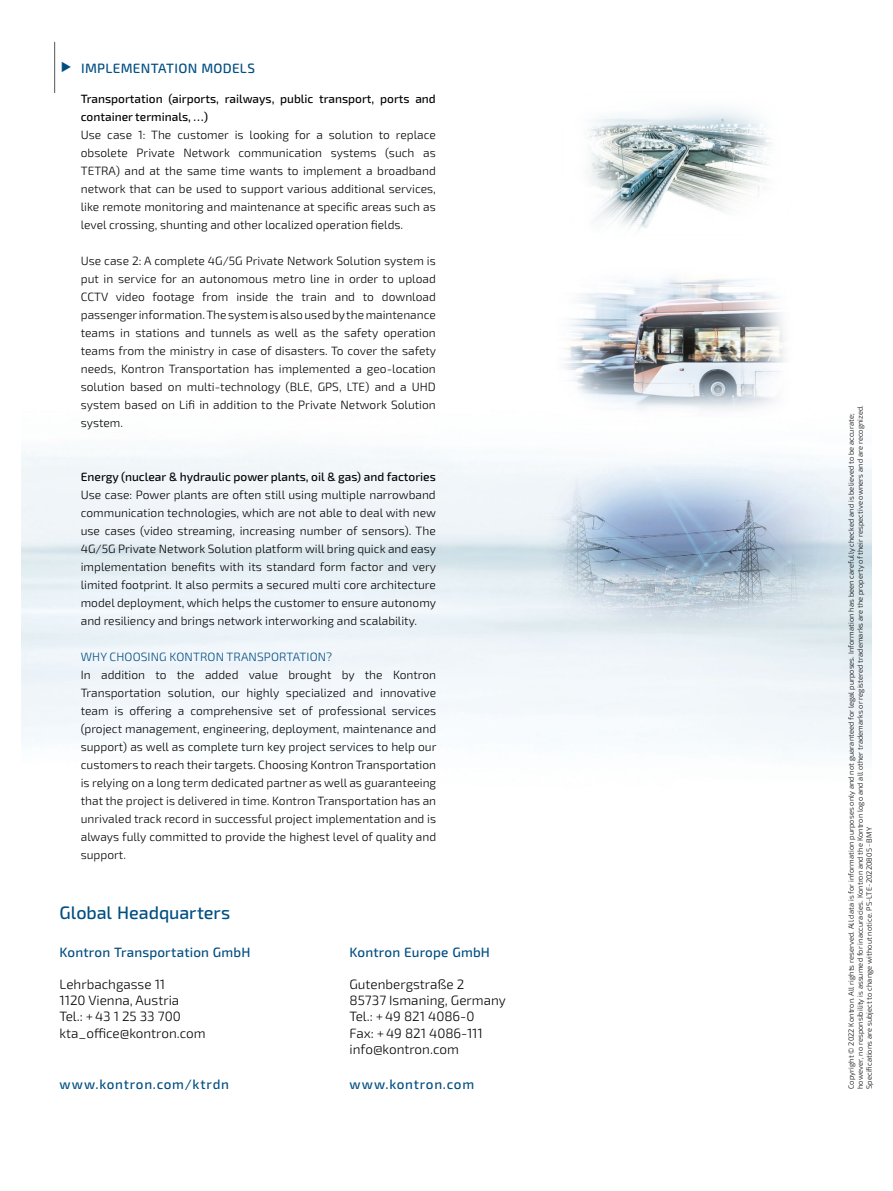
<style>
.page{position:relative;width:893px;height:1191px;background:#fff}
.page>*{position:absolute;margin:0;border:0;box-sizing:border-box;transform-origin:0 0}
.t1{font:500 18px "Sn T";letter-spacing:-.005em;color:#004e82}
.t2{font:300 13.5px/16.2px "Sn T";color:#000}
.t3{font:500 13.5px "Sn T";letter-spacing:.02em;color:#004e82}
.t4{font:500 13.5px "Sn T";letter-spacing:.055em;color:#004e82}
.t5{font:500 13.5px "Sn T";letter-spacing:.05em;color:#004e82}
.t6{font:300 12px/18px "Sn T";color:#000;text-align:justify}
.t7{font:500 12px/18px "Sn T";color:#000}
.t8{font:300 12px "Sn T";letter-spacing:.01em;color:#004e82}
.t9{font:300 7.5px/9px "Sn T";letter-spacing:.01em;color:#000}
</style>
<div class="page">
<hr style="left:54px;top:42px;width:1px;height:51px;background:#555756">
<img style="left:588px;top:109px;width:183px;height:121px">
<img style="left:532px;top:439px;width:340px;height:205px">
<img style="left:559px;top:278px;width:230px;height:140px">
<p class="t3" style="left:81px;top:60px;width:175px">IMPLEMENTATION MODELS</p>
<p class="t7" style="left:81px;top:90px;width:357px">Transportation (airports, railways, public transport, ports and container terminals, …)</p>
<p class="t6" style="left:81px;top:126px;width:357px">Use case 1: The customer is looking for a solution to replace obsolete Private Network communication systems (such as TETRA) and at the same time wants to implement a broadband network that can be used to support various additional services, like remote monitoring and maintenance at specific areas such as level crossing, shunting and other localized operation fields.</p>
<p class="t6" style="left:81px;top:252px;width:357px">Use case 2: A complete 4G/5G Private Network Solution system is put in service for an autonomous metro line in order to upload CCTV video footage from inside the train and to download passenger information. The system is also used by the maintenance teams in stations and tunnels as well as the safety operation teams from the ministry in case of disasters. To cover the safety needs, Kontron Transportation has implemented a geo-location solution based on multi-technology (BLE, GPS, LTE) and a UHD system based on Lifi in addition to the Private Network Solution system.</p>
<p class="t7" style="left:81px;top:468px;width:357px">Energy (nuclear &amp; hydraulic power plants, oil &amp; gas) and factories</p>
<p class="t6" style="left:81px;top:486px;width:357px">Use case: Power plants are often still using multiple narrowband communication technologies, which are not able to deal with new use cases (video streaming, increasing number of sensors). The 4G/5G Private Network Solution platform will bring quick and easy implementation benefits with its standard form factor and very limited footprint. It also permits a secured multi core architecture model deployment, which helps the customer to ensure autonomy and resiliency and brings network interworking and scalability.</p>
<p class="t8" style="left:81px;top:649px;width:253px">WHY CHOOSING KONTRON TRANSPORTATION?</p>
<p class="t6" style="left:81px;top:666px;width:357px">In addition to the added value brought by the Kontron Transportation solution, our highly specialized and innovative team is offering a comprehensive set of professional services (project management, engineering, deployment, maintenance and support) as well as complete turn key project services to help our customers to reach their targets. Choosing Kontron Transportation is relying on a long term dedicated partner as well as guaranteeing that the project is delivered in time. Kontron Transportation has an unrivaled track record in successful project implementation and is always fully committed to provide the highest level of quality and support.</p>
<h1 class="t1" style="left:60px;top:902px;width:172px">Global Headquarters</h1>
<p class="t3" style="left:60px;top:944px;width:192px">Kontron Transportation GmbH</p>
<p class="t2" style="left:60px;top:976px;width:148px">Lehrbachgasse 11<br>1120 Vienna, Austria<br>Tel.: +43 1 25 33 700 kta_office@kontron.com</p>
<p class="t3" style="left:350px;top:944px;width:142px">Kontron Europe GmbH</p>
<p class="t2" style="left:350px;top:976px;width:158px">Gutenbergstraße 2<br>85737 Ismaning, Germany<br>Tel.: +49 821 4086-0<br>Fax: +49 821 4086-111 info@kontron.com</p>
<p class="t4" style="left:60px;top:1076px;width:171px">www.kontron.com/ktrdn</p>
<p class="t5" style="left:350px;top:1076px;width:126px">www.kontron.com</p>
<p class="t9" style="left:847px;top:1089px;width:685px;rotate:-90deg">Copyright © 2022 Kontron. All rights reserved. All data is for information purposes only and not guaranteed for legal purposes. Information has been carefully checked and is believed to be accurate; however, no responsibility is assumed for inaccuracies. Kontron and the Kontron logo and all other trademarks or registered trademarks are the property of their respective owners and are recognized.<br>Specifications are subject to change without notice. PS-LTE-20220805 -BMY</p>
</div>
